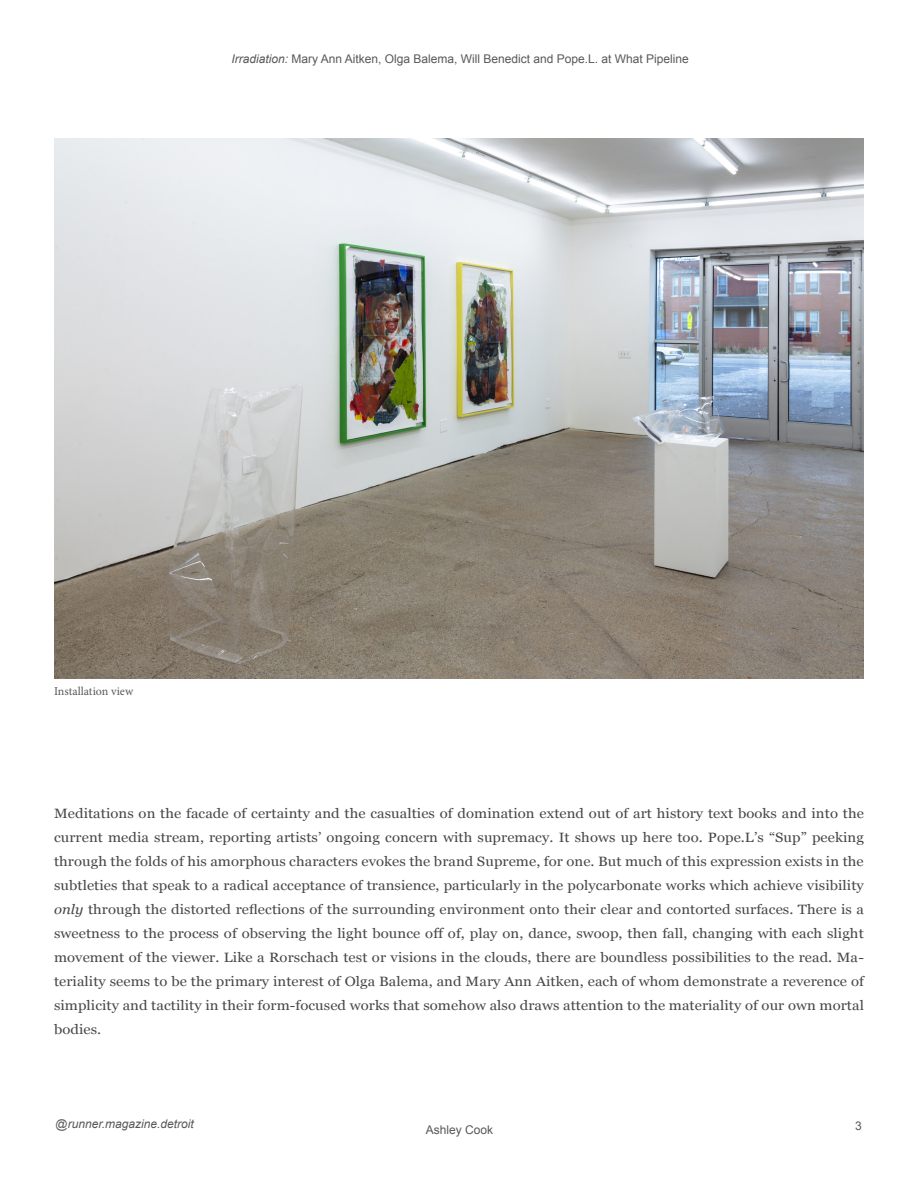
<style>
.page{position:relative;width:918px;height:1188px;background:#fff}
.page>*{position:absolute;margin:0;border:0;box-sizing:border-box;transform-origin:0 0}
.t1{font:13.5px/24px "Georgia";letter-spacing:.005em;color:#494647;text-align:justify;scale:1.1 1}
.t2{font:12px "Arial";color:#57585a}
.t3{font:italic 12px "Arial";color:#57585a}
.t4{font:12px "Minion Pro";color:#57585a}
.s1{font-style:italic}
</style>
<div class="page">
<img style="left:54px;top:139px;width:810px;height:540px">
<p class="t2" style="left:231px;top:51px;width:459px"><span class="s1">Irradiation:</span> Mary Ann Aitken, Olga Balema, Will Benedict and Pope.L. at What Pipeline</p>
<p class="t4" style="left:54px;top:683px;width:81px">Installation view</p>
<p class="t1" style="left:54px;top:801px;width:738px">Meditations on the facade of certainty and the casualties of domination extend out of art history text books and into the current media stream, reporting artists’ ongoing concern with supremacy. It shows up here too. Pope.L’s “Sup” peeking through the folds of his amorphous characters evokes the brand Supreme, for one. But much of this expression exists in the subtleties that speak to a radical acceptance of transience, particularly in the polycarbonate works which achieve visibility <span class="s1">only</span> through the distorted reflections of the surrounding environment onto their clear and contorted surfaces. There is a sweetness to the process of observing the light bounce off of, play on, dance, swoop, then fall, changing with each slight movement of the viewer. Like a Rorschach test or visions in the clouds, there are boundless possibilities to the read. Ma&shy;teriality seems to be the primary interest of Olga Balema, and Mary Ann Aitken, each of whom demonstrate a reverence of simplicity and tactility in their form-focused works that somehow also draws attention to the materiality of our own mortal bodies.</p>
<p class="t3" style="left:56px;top:1116px;width:140px">@runner.magazine.detroit</p>
<p class="t2" style="left:855px;top:1118px;width:8px">3</p>
<p class="t2" style="left:426px;top:1122px;width:69px">Ashley Cook</p>
</div>
